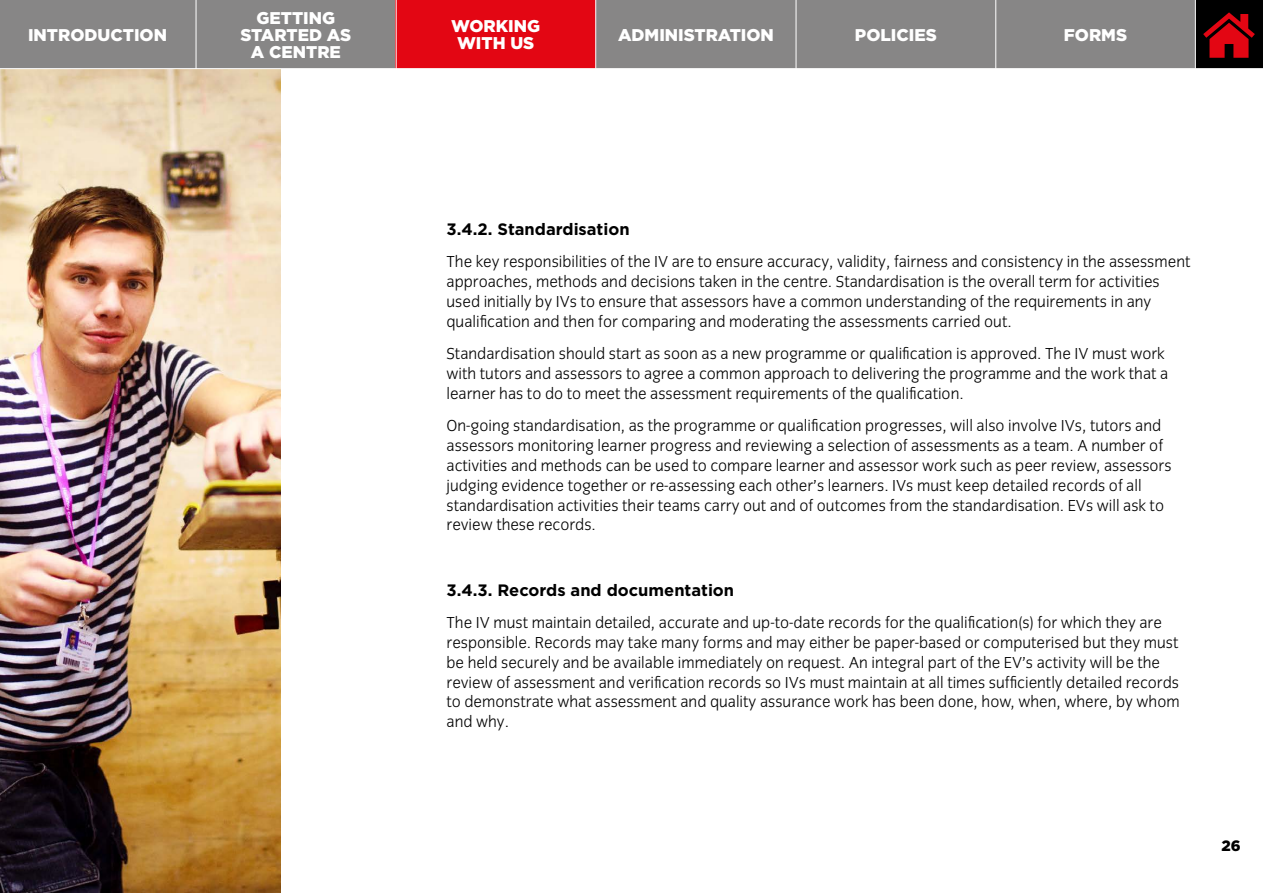
<style>
.page{position:relative;width:1263px;height:893px;background:#fff}
.page>*{position:absolute;margin:0;border:0;box-sizing:border-box;transform-origin:0 0}
.t1{font:900 16.95px/17px "Gotham";color:#fff;text-align:center}
.t2{font:16.5px/19.8px "Congress Sans Light Std";color:#000}
.t3{font:700 16.5px "Gotham";color:#000}
.t4{font:900 15px "Gotham";color:#000}
</style>
<div class="page">
<img style="left:0;top:69px;width:281px;height:824px">
<div style="left:0;top:0;width:196px;height:69px;background:#878686"></div>
<div style="left:196px;top:0;width:200px;height:69px;background:#878686"></div>
<div style="left:396px;top:0;width:200px;height:69px;background:#e30613"></div>
<div style="left:596px;top:0;width:200px;height:69px;background:#878686"></div>
<div style="left:796px;top:0;width:200px;height:69px;background:#878686"></div>
<div style="left:996px;top:0;width:200px;height:69px;background:#878686"></div>
<div style="left:1195px;top:0;width:68px;height:69px;background:#000"></div>
<svg style="left:1203px;top:12px;width:52px;height:46px"></svg>
<hr style="left:196px;top:0;width:1px;height:69px;background:#fff">
<hr style="left:0;top:68px;width:1263px;height:1px;background:#fff">
<hr style="left:396px;top:0;width:1px;height:69px;background:#fff">
<hr style="left:595px;top:0;width:1px;height:69px;background:#fff">
<hr style="left:796px;top:0;width:1px;height:69px;background:#fff">
<hr style="left:995px;top:0;width:1px;height:69px;background:#fff">
<hr style="left:1195px;top:0;width:1px;height:69px;background:#fff">
<p class="t1" style="left:28px;top:26px;width:140px">INTRODUCTION</p>
<p class="t1" style="left:240px;top:9px;width:112px">GETTING<br>STARTED AS<br>A CENTRE</p>
<p class="t1" style="left:451px;top:17px;width:90px">WORKING<br>WITH US</p>
<p class="t1" style="left:618px;top:26px;width:157px">ADMINISTRATION</p>
<p class="t1" style="left:855px;top:26px;width:83px">POLICIES</p>
<p class="t1" style="left:1064px;top:26px;width:65px">FORMS</p>
<p class="t3" style="left:446px;top:219px;width:185px">3.4.2. Standardisation</p>
<p class="t2" style="left:446px;top:252px;width:745px">The key responsibilities of the IV are to ensure accuracy, validity, fairness and consistency in the assessment approaches, methods and decisions taken in the centre. Standardisation is the overall term for activities used initially by IVs to ensure that assessors have a common understanding of the requirements in any qualification and then for comparing and moderating the assessments carried out.</p>
<p class="t2" style="left:446px;top:344px;width:723px">Standardisation should start as soon as a new programme or qualification is approved. The IV must work with tutors and assessors to agree a common approach to delivering the programme and the work that a learner has to do to meet the assessment requirements of the qualification.</p>
<p class="t2" style="left:446px;top:416px;width:727px">On-going standardisation, as the programme or qualification progresses, will also involve IVs, tutors and assessors monitoring learner progress and reviewing a selection of assessments as a team. A number of activities and methods can be used to compare learner and assessor work such as peer review, assessors judging evidence together or re-assessing each other’s learners. IVs must keep detailed records of all standardisation activities their teams carry out and of outcomes from the standardisation. EVs will ask to review these records.</p>
<p class="t3" style="left:446px;top:580px;width:289px">3.4.3. Records and documentation</p>
<p class="t2" style="left:446px;top:613px;width:735px">The IV must maintain detailed, accurate and up-to-date records for the qualification(s) for which they are responsible. Records may take many forms and may either be paper-based or computerised but they must be held securely and be available immediately on request. An integral part of the EV’s activity will be the review of assessment and verification records so IVs must maintain at all times sufficiently detailed records to demonstrate what assessment and quality assurance work has been done, how, when, where, by whom and why.</p>
<p class="t4" style="left:1221px;top:835px;width:21px">26</p>
</div>
